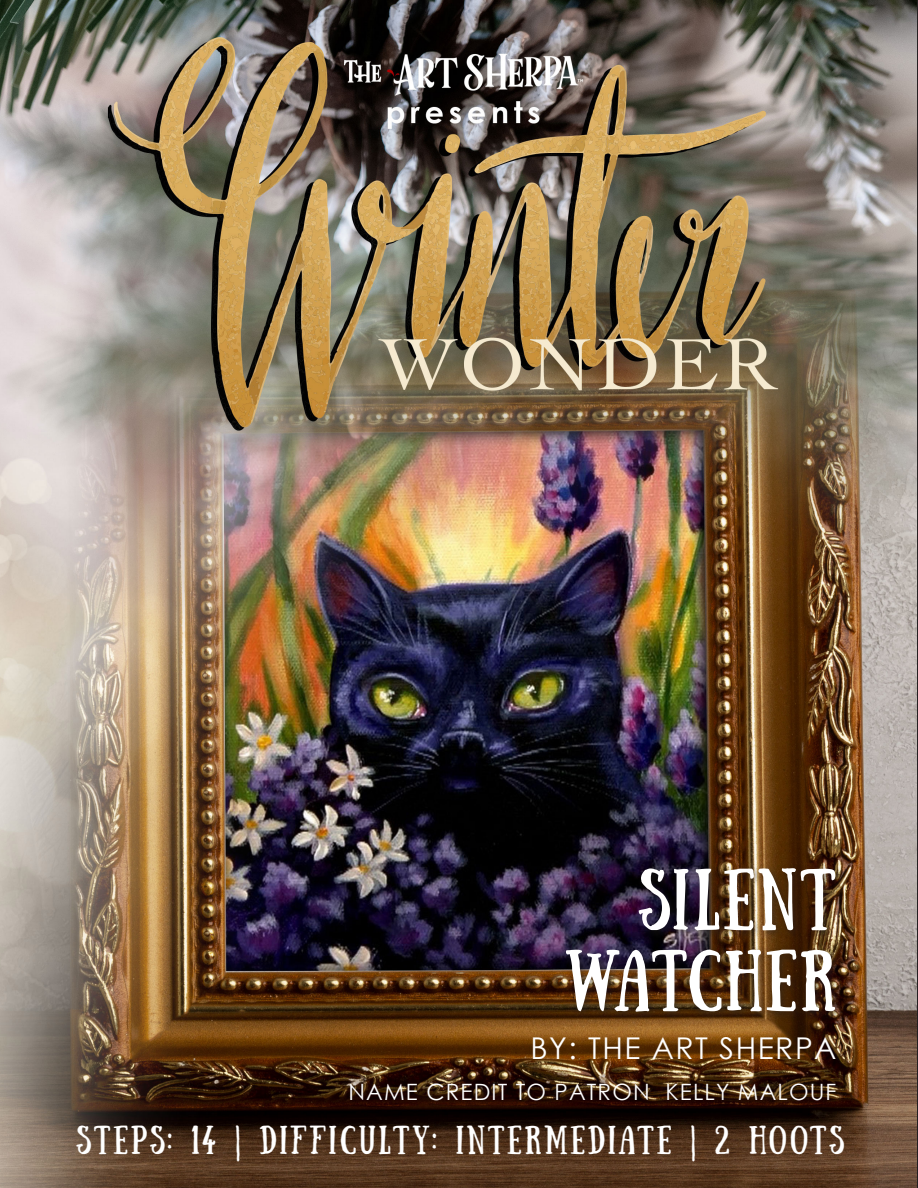
<style>
.page{position:relative;width:918px;height:1188px;background:#fff}
.page>*{position:absolute;margin:0;border:0;box-sizing:border-box;transform-origin:0 0}
.t1{font:61.5px "Sunday";letter-spacing:.04em;color:#fff}
.Front_Page_Title_ste{font:30px "Century Gothic";letter-spacing:.05em;color:#fff}
.t2{font:28.5px "Sunday";letter-spacing:.09em;color:#fff}
.Front_Page_Title_ste-2{font:22.5px "Century Gothic";letter-spacing:.05em;color:#fff}
</style>
<div class="page">
<img style="left:0;top:0;width:917px;height:1188px">
<div style="left:561px;top:863px;width:284px;height:158px;background:#231f20;opacity:.55"></div>
<p class="t1" style="left:638px;top:858px;width:199px">SILENT</p>
<p class="t1" style="left:565px;top:939px;width:273px">WATCHER</p>
<p class="Front_Page_Title_ste" style="left:531px;top:1027px;width:307px">BY: THE ART SHERPA</p>
<p class="Front_Page_Title_ste-2" style="left:348px;top:1076px;width:490px">NAME CREDIT TO PATRON KELLY MALOUF</p>
<p class="t2" style="left:77px;top:1121px;width:769px">STEPS: 14 | DIFFICULTY: INTERMEDIATE | 2 HOOTS</p>
</div>
